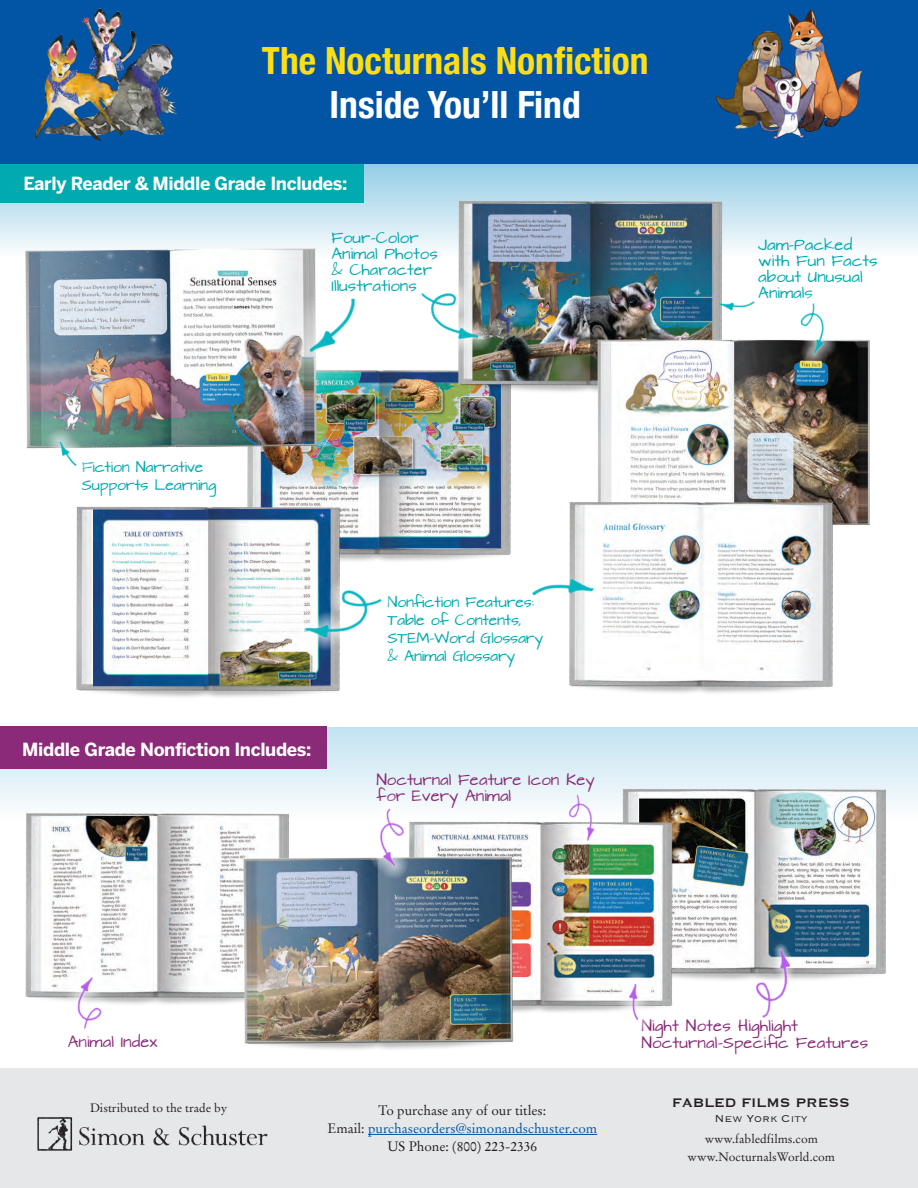
<style>
.page{position:relative;width:918px;height:1188px;background:#fff}
.page>*{position:absolute;margin:0;border:0;box-sizing:border-box;transform-origin:0 0}
.t1{font:700 condensed 37.5px/43.5px "Helvetica Neue";color:#ffdd17;text-align:center}
.t2{font:700 18px "Benton Sans";letter-spacing:-.02em;color:#fff}
.t3{font:16.05px "Copperplate";color:#231f20}
.t4{font:13.5px/16.2px "Architects Daughter";color:#8a2a78}
.t5{font:13.5px/18px "Stempel Garamond";color:#231f20;text-align:center}
.t6{font:13.5px/16.2px "Architects Daughter";color:#00aaaf}
.t7{font:12.9px/18px "Architects Daughter";letter-spacing:-.02em;color:#00aaaf}
.t8{font:300 12.9px "Copperplate";color:#231f20}
.t9{font:12.15px/18.9px "Stempel Garamond";color:#231f20;text-align:center}
.t10{font:12px "Stempel Garamond";color:#231f20}
.s1{color:#fff}
.s2{color:#0155a4}
</style>
<div class="page">
<svg style="left:764px;top:163px;width:154px;height:87px;background:#c0e0ef"></svg>
<div style="left:0;top:163px;width:363px;height:40px;background:#00aaaf"></div>
<div style="left:0;top:1068px;width:918px;height:120px;background:#e6e7e9"></div>
<hr style="left:368px;top:1134px;width:229px;height:1px;background:#0155a4">
<img style="left:37px;top:1117px;width:231px;height:34px">
<div style="left:0;top:0;width:918px;height:163px;background:#0155a4"></div>
<img style="left:716px;top:9px;width:145px;height:130px">
<img style="left:34px;top:8px;width:143px;height:134px">
<svg style="left:0;top:727px;width:607px;height:78px;background:#deeff7"></svg>
<img style="left:0;top:805px;width:179px;height:199px">
<img style="left:389px;top:397px;width:97px;height:164px">
<img style="left:0;top:203px;width:389px;height:241px">
<div style="left:0;top:726px;width:327px;height:43px;background:#8a2a78"></div>
<img style="left:339px;top:163px;width:425px;height:234px">
<img style="left:26px;top:444px;width:395px;height:300px">
<img style="left:607px;top:727px;width:311px;height:253px">
<img style="left:486px;top:277px;width:384px;height:163px">
<img style="left:450px;top:440px;width:463px;height:299px">
<svg style="left:772px;top:284px;width:85px;height:89px"></svg>
<img style="left:791px;top:302px;width:48px;height:53px">
<img style="left:718px;top:285px;width:39px;height:39px">
<img style="left:527px;top:555px;width:68px;height:67px">
<svg style="left:728px;top:939px;width:90px;height:41px"></svg>
<img style="left:737px;top:947px;width:73px;height:71px">
<img style="left:265px;top:256px;width:231px;height:140px">
<img style="left:307px;top:298px;width:55px;height:55px">
<img style="left:369px;top:759px;width:322px;height:253px">
<img style="left:179px;top:797px;width:390px;height:253px">
<svg style="left:347px;top:790px;width:87px;height:95px"></svg>
<img style="left:364px;top:806px;width:52px;height:62px">
<img style="left:559px;top:793px;width:50px;height:49px">
<svg style="left:45px;top:958px;width:84px;height:46px"></svg>
<img style="left:61px;top:975px;width:50px;height:54px">
<svg style="left:597px;top:963px;width:77px;height:49px"></svg>
<img style="left:613px;top:982px;width:42px;height:39px">
<svg style="left:41px;top:427px;width:52px;height:55px"></svg>
<img style="left:55px;top:442px;width:23px;height:29px">
<svg style="left:285px;top:554px;width:117px;height:122px"></svg>
<img style="left:303px;top:574px;width:80px;height:84px">
<p class="t1" style="left:262px;top:37px;width:388px">The Nocturnals Nonfiction<br><span class="s1">Inside You’ll Find</span></p>
<p class="t2" style="left:23px;top:172px;width:325px">Early Reader &amp; Middle Grade Includes:</p>
<p class="t6" style="left:331px;top:230px;width:108px">Four-Color<br>Animal Photos &amp; Character<br>Illustrations</p>
<p class="t7" style="left:82px;top:458px;width:136px">Fiction Narrative<br>Supports Learning</p>
<p class="t2" style="left:22px;top:738px;width:291px">Middle Grade Nonfiction Includes:</p>
<p class="t7" style="left:388px;top:593px;width:157px">Nonfiction Features:<br>Table of Contents,<br>STEM-Word Glossary &amp; Animal Glossary</p>
<p class="t4" style="left:376px;top:772px;width:220px">Nocturnal Feature Icon Key for Every Animal</p>
<p class="t6" style="left:758px;top:237px;width:121px">Jam-Packed with Fun Facts about Unusual<br>Animals</p>
<p class="t4" style="left:641px;top:1018px;width:158px">Night Notes Highlight</p>
<p class="t4" style="left:68px;top:1034px;width:91px">Animal Index</p>
<p class="t4" style="left:641px;top:1035px;width:229px">Nocturnal-Specific Features</p>
<p class="t10" style="left:90px;top:1101px;width:139px">Distributed to the trade by</p>
<p class="t5" style="left:327px;top:1101px;width:271px">To purchase any of our titles:<br>Email: <span class="s2">purchaseorders@simonandschuster.com<br></span>US Phone: (800) 223-2336</p>
<p class="t3" style="left:672px;top:1092px;width:179px">FABLED FILMS PRESS</p>
<p class="t8" style="left:715px;top:1110px;width:94px">New York City</p>
<p class="t9" style="left:688px;top:1129px;width:149px">www.fabledfilms.com www.NocturnalsWorld.com</p>
</div>
